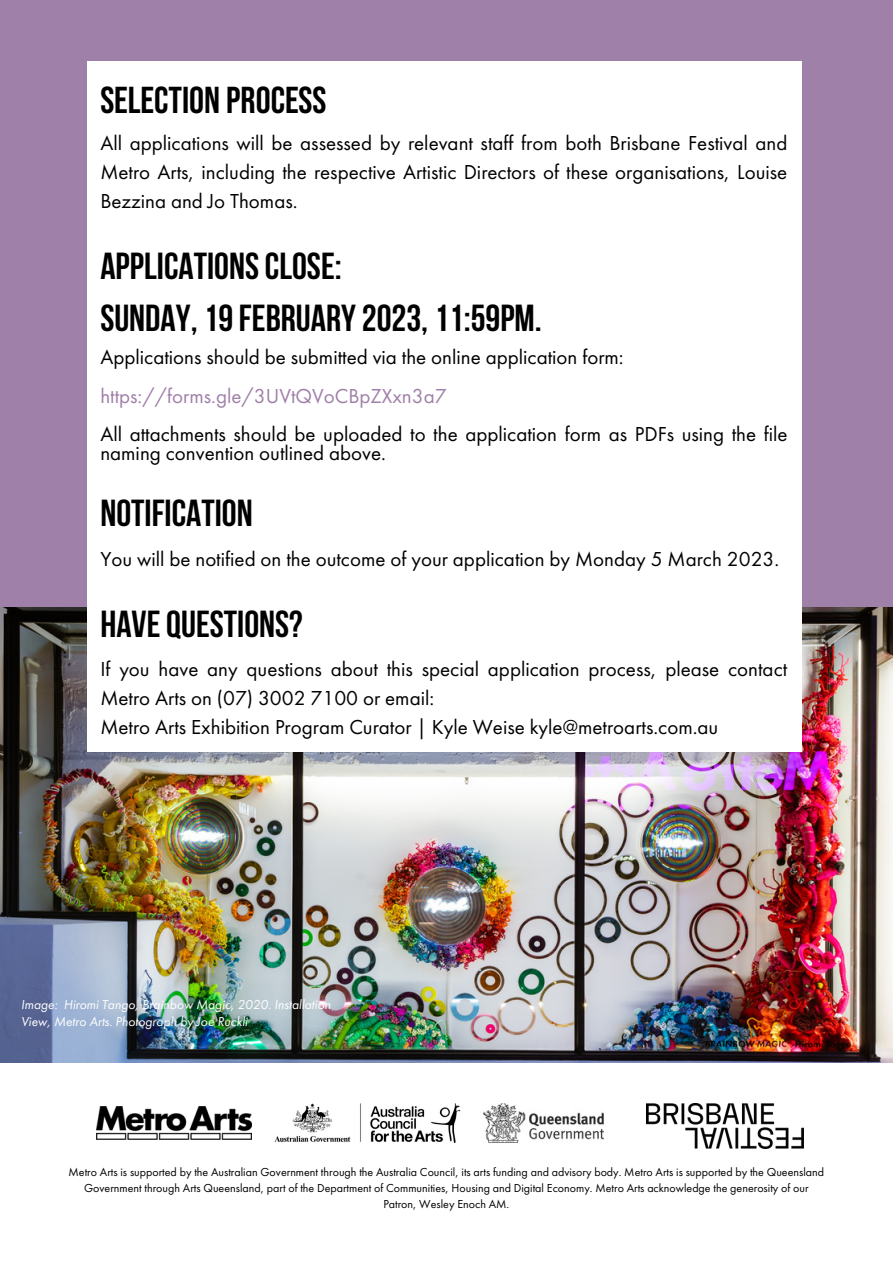
<style>
.page{position:relative;width:893px;height:1264px;background:#fff}
.page>*{position:absolute;margin:0;border:0;box-sizing:border-box;transform-origin:0 0}
.t1{font:700 37.5px/51.8px "Bebas Neue";color:#000}
.t2{font:700 37.5px "Bebas Neue Pro";color:#000}
.t3{font:21px/29.2px "Futura PT";color:#000}
.t4{font:21px "Futura PT";color:#9f80a8}
.t5{font:italic 13.5px/16.8px "Futura PT";color:#fff}
.t6{font:12px/16px "Futura PT";color:#000;text-align:center}
</style>
<div class="page">
<img style="left:275px;top:1103px;width:185px;height:39px">
<img style="left:483px;top:1103px;width:120px;height:39px">
<img style="left:96px;top:1106px;width:155px;height:33px">
<div style="left:0;top:0;width:892px;height:1007px;background:#9f80a8"></div>
<img style="left:0;top:607px;width:892px;height:455px">
<div style="left:87px;top:62px;width:714px;height:689px;background:#fff"></div>
<img style="left:646px;top:1103px;width:157px;height:45px">
<h1 class="t2" style="left:100px;top:82px;width:227px">SELECTION PROCESS</h1>
<p class="t3" style="left:100px;top:128px;width:688px;text-align:justify">All applications will be assessed by relevant staff from both Brisbane Festival and Metro Arts, including the respective Artistic Directors of these organisations, Louise Bezzina and Jo Thomas.</p>
<h1 class="t1" style="left:100px;top:244px;width:443px">APPLICATIONSCLOSE:<br>SUNDAY, 19FEBRUARY2023, 11:59PM.</h1>
<p class="t3" style="left:100px;top:343px;width:525px">Applications should be submitted via the online application form:</p>
<p class="t4" style="left:100px;top:382px;width:348px">https://forms.gle/3UVtQVoCBpZXxn3a7</p>
<p class="t3" style="left:100px;top:424px;width:688px;line-height:19px">All attachments should be uploaded to the application form as PDFs using the file naming convention outlined above.</p>
<h1 class="t1" style="left:100px;top:491px;width:154px">NOTIFICATION</h1>
<p class="t3" style="left:100px;top:544px;width:680px">You will be notified on the outcome of your application by Monday 5 March 2023.</p>
<h1 class="t1" style="left:100px;top:601px;width:204px">HAVEQUESTIONS?</h1>
<p class="t3" style="left:100px;top:654px;width:688px">If you have any questions about this special application process, please contact<br>Metro Arts on (07) 3002 7100 or email:<br>Metro Arts Exhibition Program Curator | Kyle Weise kyle@metroarts.com.au</p>
<p class="t5" style="left:21px;top:996px;width:311px">Image: Hiromi Tango, Brainbow Magic, 2020. Installation<br>View, Metro Arts. Photograph by Joe Ruckli</p>
<p class="t6" style="left:69px;top:1163px;width:757px">Metro Arts is supported by the Australian Government through the Australia Council, its arts funding and advisory body. Metro Arts is supported by the Queensland<br>Government through Arts Queensland, part of the Department of Communities, Housing and Digital Economy. Metro Arts acknowledge the generosity of our<br>Patron, Wesley Enoch AM.</p>
</div>
